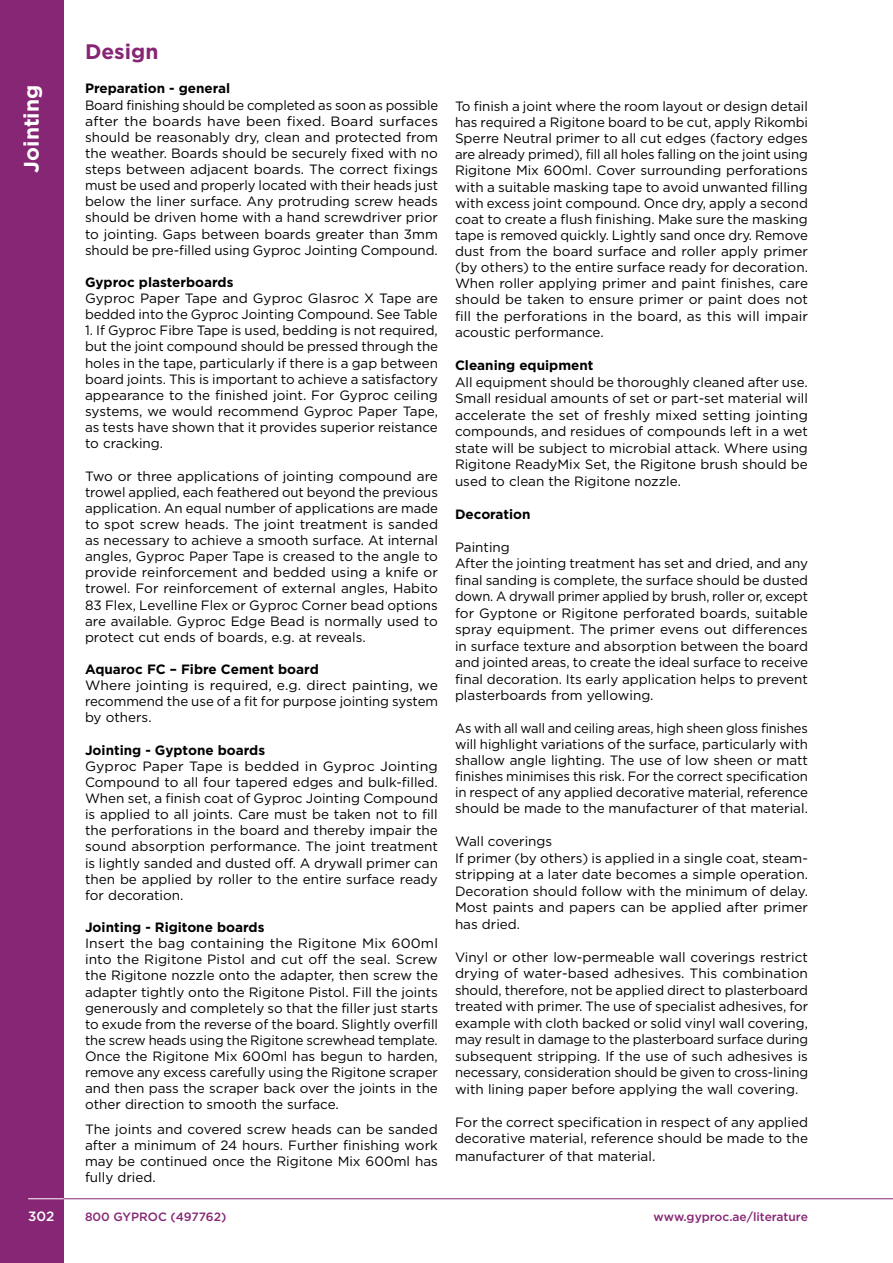
<style>
.page{position:relative;width:893px;height:1263px;background:#fff}
.page>*{position:absolute;margin:0;border:0;box-sizing:border-box;transform-origin:0 0}
.t1{font:700 21px "Gotham";color:#fff}
.t2{font:700 21px "Gotham";color:#862674}
.t3{font:13.5px/16.2px "Gotham";color:#000;text-align:justify}
.t4{font:13.5px/16.2px "Gotham";color:#000;text-align:justify;scale:1.04 1}
.t5{font:13.5px/16.2px "Gotham";color:#000;text-align:justify;scale:.96 1}
.t6{font:700 13.5px "Gotham";color:#000}
.t7{font:500 13.5px "Gotham";color:#fff}
.t8{font:500 12px "Gotham";color:#862674}
</style>
<div class="page">
<div style="left:0;top:0;width:64px;height:1263px;background:#862674"></div>
<hr style="left:64px;top:1198px;width:829px;height:1px;background:#862674">
<hr style="left:28px;top:1198px;width:36px;height:1px;background:#fff">
<h1 class="t1" style="left:17px;top:173px;width:89px;rotate:-90deg">Jointing</h1>
<h1 class="t2" style="left:85px;top:38px;width:75px">Design</h1>
<p class="t6" style="left:85px;top:80px;width:147px">Preparation - general</p>
<p class="t3" style="left:85px;top:96px;width:355px">Board finishing should be completed as soon as possible after the boards have been fixed. Board surfaces should be reasonably dry, clean and protected from the weather. Boards should be securely fixed with no steps between adjacent boards. The correct fixings must be used and properly located with their heads just below the liner surface. Any protruding screw heads should be driven home with a hand screwdriver prior to jointing. Gaps between boards greater than 3mm should be pre-filled using Gyproc Jointing Compound.</p>
<p class="t6" style="left:85px;top:273px;width:150px">Gyproc plasterboards</p>
<p class="t3" style="left:85px;top:290px;width:354px">Gyproc Paper Tape and Gyproc Glasroc X Tape are bedded into the Gyproc Jointing Compound. See Table</p>
<p class="t3" style="left:85px;top:322px;width:355px">1. If Gyproc Fibre Tape is used, bedding is not required, but the joint compound should be pressed through the holes in the tape, particularly if there is a gap between board joints. This is important to achieve a satisfactory appearance to the finished joint. For Gyproc ceiling systems, we would recommend Gyproc Paper Tape, as tests have shown that it provides superior reistance to cracking.</p>
<p class="t3" style="left:85px;top:467px;width:355px">Two or three applications of jointing compound are trowel applied, each feathered out beyond the previous application. An equal number of applications are made to spot screw heads. The joint treatment is sanded as necessary to achieve a smooth surface. At internal angles, Gyproc Paper Tape is creased to the angle to provide reinforcement and bedded using a knife or trowel. For reinforcement of external angles, Habito 83 Flex, Levelline Flex or Gyproc Corner bead options are available. Gyproc Edge Bead is normally used to protect cut ends of boards, e.g. at reveals.</p>
<p class="t6" style="left:85px;top:660px;width:235px">Aquaroc FC – Fibre Cement board</p>
<p class="t3" style="left:85px;top:677px;width:355px">Where jointing is required, e.g. direct painting, we recommend the use of a fit for purpose jointing system by others.</p>
<p class="t6" style="left:85px;top:741px;width:182px">Jointing - Gyptone boards</p>
<p class="t4" style="left:85px;top:758px;width:341px">Gyproc Paper Tape is bedded in Gyproc Jointing Compound to all four tapered edges and bulk-filled.<br>When set, a finish coat of Gyproc Jointing Compound is applied to all joints. Care must be taken not to fill the perforations in the board and thereby impair the sound absorption performance. The joint treatment is lightly sanded and dusted off. A drywall primer can then be applied by roller to the entire surface ready for decoration.</p>
<p class="t6" style="left:85px;top:918px;width:181px">Jointing - Rigitone boards</p>
<p class="t3" style="left:85px;top:935px;width:355px">Insert the bag containing the Rigitone Mix 600ml into the Rigitone Pistol and cut off the seal. Screw the Rigitone nozzle onto the adapter, then screw the adapter tightly onto the Rigitone Pistol. Fill the joints generously and completely so that the filler just starts to exude from the reverse of the board. Slightly overfill the screw heads using the Rigitone screwhead template.<br>Once the Rigitone Mix 600ml has begun to harden, remove any excess carefully using the Rigitone scraper and then pass the scraper back over the joints in the other direction to smooth the surface.</p>
<p class="t3" style="left:85px;top:1121px;width:354px">The joints and covered screw heads can be sanded after a minimum of 24 hours. Further finishing work may be continued once the Rigitone Mix 600ml has fully dried.</p>
<p class="t3" style="left:455px;top:98px;width:355px">To finish a joint where the room layout or design detail has required a Rigitone board to be cut, apply Rikombi Sperre Neutral primer to all cut edges (factory edges are already primed), fill all holes falling on the joint using Rigitone Mix 600ml. Cover surrounding perforations with a suitable masking tape to avoid unwanted filling with excess joint compound. Once dry, apply a second coat to create a flush finishing. Make sure the masking tape is removed quickly. Lightly sand once dry. Remove dust from the board surface and roller apply primer (by others) to the entire surface ready for decoration.<br>When roller applying primer and paint finishes, care should be taken to ensure primer or paint does not fill the perforations in the board, as this will impair acoustic performance.</p>
<p class="t6" style="left:455px;top:356px;width:140px">Cleaning equipment</p>
<p class="t3" style="left:455px;top:373px;width:355px">All equipment should be thoroughly cleaned after use.<br>Small residual amounts of set or part-set material will accelerate the set of freshly mixed setting jointing compounds, and residues of compounds left in a wet state will be subject to microbial attack. Where using Rigitone ReadyMix Set, the Rigitone brush should be used to clean the Rigitone nozzle.</p>
<p class="t6" style="left:455px;top:505px;width:77px">Decoration</p>
<p class="t3" style="left:455px;top:538px;width:355px;text-align:left">Painting<br>After the jointing treatment has set and dried, and any final sanding is complete, the surface should be dusted down. A drywall primer applied by brush, roller or, except for Gyptone or Rigitone perforated boards, suitable spray equipment. The primer evens out differences in surface texture and absorption between the board and jointed areas, to create the ideal surface to receive final decoration. Its early application helps to prevent plasterboards from yellowing.</p>
<p class="t5" style="left:455px;top:719px;width:369px">As with all wall and ceiling areas, high sheen gloss finishes will highlight variations of the surface, particularly with shallow angle lighting. The use of low sheen or matt finishes minimises this risk. For the correct specification in respect of any applied decorative material, reference should be made to the manufacturer of that material.</p>
<p class="t3" style="left:455px;top:833px;width:355px;text-align:left">Wall coverings<br>If primer (by others) is applied in a single coat, steam&shy;stripping at a later date becomes a simple operation.<br>Decoration should follow with the minimum of delay.<br>Most paints and papers can be applied after primer has dried.</p>
<p class="t3" style="left:455px;top:948px;width:355px">Vinyl or other low-permeable wall coverings restrict drying of water-based adhesives. This combination should, therefore, not be applied direct to plasterboard treated with primer. The use of specialist adhesives, for example with cloth backed or solid vinyl wall covering, may result in damage to the plasterboard surface during subsequent stripping. If the use of such adhesives is necessary, consideration should be given to cross-lining with lining paper before applying the wall covering.</p>
<p class="t3" style="left:455px;top:1113px;width:354px">For the correct specification in respect of any applied decorative material, reference should be made to the</p>
<p class="t3" style="left:455px;top:1148px;width:202px">manufacturer of that material.</p>
<p class="t7" style="left:28px;top:1207px;width:28px">302</p>
<p class="t8" style="left:85px;top:1208px;width:143px">800 GYPROC (497762)</p>
<p class="t8" style="left:654px;top:1208px;width:156px">www.gyproc.ae/literature</p>
</div>
